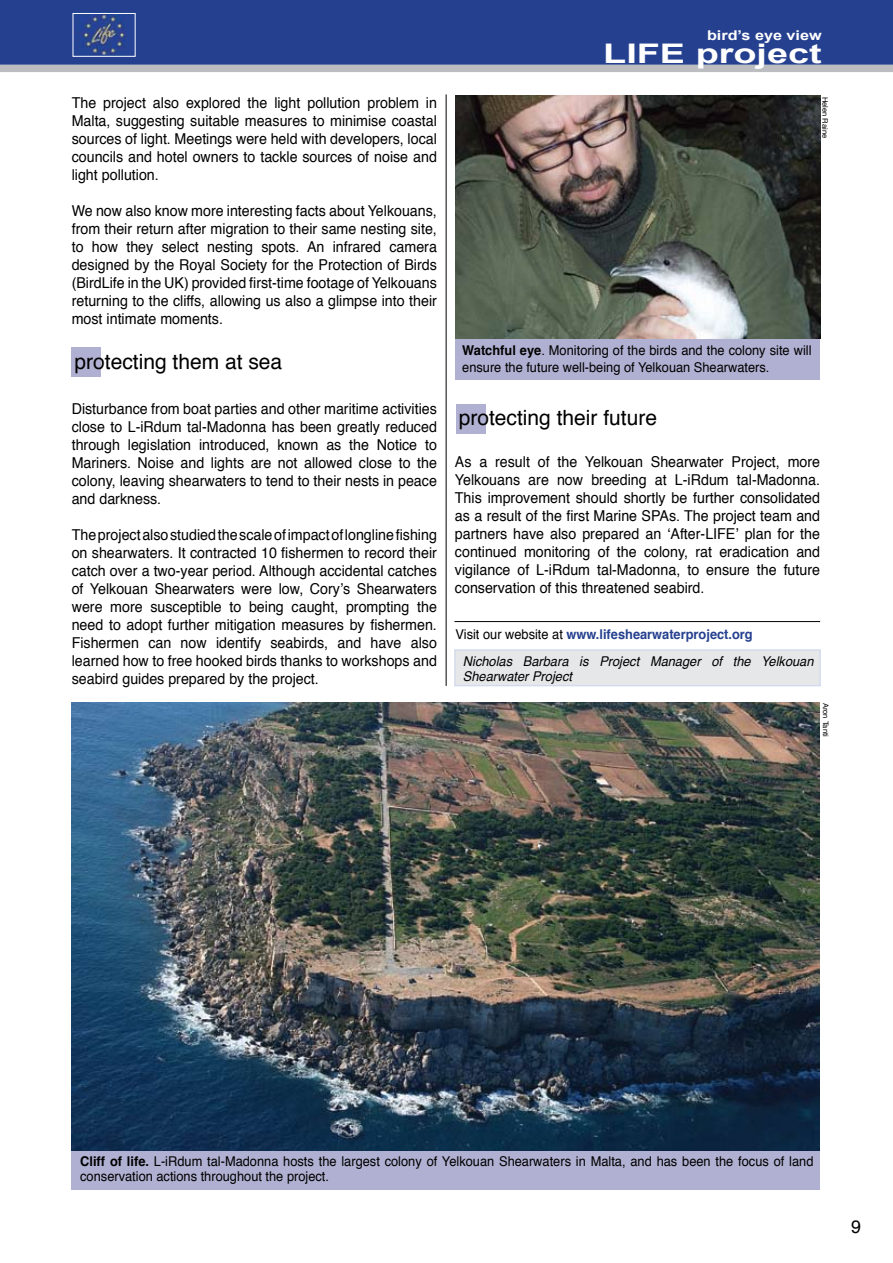
<style>
.page{position:relative;width:893px;height:1263px;background:#fff}
.page>*{position:absolute;margin:0;border:0;box-sizing:border-box;transform-origin:0 0}
.t1{font:700 27px "Arial";color:#fff;scale:1.4 1}
.t2{font:21px "Helvetica";color:#000}
.t3{font:18px "Helvetica";color:#000}
.t4{font:15px/18px "Helvetica";color:#000;text-align:justify;scale:.95 1}
.t5{font:13.5px/16.2px "Helvetica";color:#000;scale:.95 1}
.t6{font:italic 13.5px/15px "Helvetica";color:#000;scale:.95 1}
.t7{font:700 13.5px "Helvetica";color:#25408f;scale:.95 1}
.t8{font:700 13.5px "Arial";color:#fff;scale:1.2 1}
.t9{font:7.5px "Helvetica";color:#000}
.s1{font-weight:700}
.s2{font-weight:400;color:#000}
</style>
<div class="page">
<div style="left:72px;top:1127px;width:748px;height:63px;background:#b0b0d2"></div>
<div style="left:455px;top:317px;width:365px;height:63px;background:#b0b0d2"></div>
<div style="left:455px;top:650px;width:365px;height:36px;background:#e6e7e8;border:1px solid #c7d2eb"></div>
<hr style="left:446px;top:94px;width:1px;height:592px;background:#000">
<hr style="left:454px;top:621px;width:366px;height:1px;background:#000">
<div style="left:0;top:0;width:893px;height:66px;background:#25408f"></div>
<div style="left:0;top:65px;width:893px;height:7px;background:#bcbdc0"></div>
<div style="left:72px;top:347px;width:29px;height:30px;background:#b0b0d2"></div>
<div style="left:456px;top:404px;width:29px;height:30px;background:#b0b0d2"></div>
<img style="left:455px;top:95px;width:365px;height:243px">
<img style="left:72px;top:702px;width:748px;height:448px">
<img style="left:76px;top:15px;width:50px;height:40px">
<div style="left:73px;top:13px;width:63px;height:44px;border:1px solid #fff"></div>
<p class="t4" style="left:72px;top:94px;width:386px">The project also explored the light pollution problem in Malta, suggesting suitable measures to minimise coastal sources of light. Meetings were held with developers, local councils and hotel owners to tackle sources of noise and light pollution.</p>
<p class="t4" style="left:72px;top:202px;width:386px">We now also know more interesting facts about Yelkouans, from their return after migration to their same nesting site, to how they select nesting spots. An infrared camera designed by the Royal Society for the Protection of Birds (BirdLife in the UK) provided first-time footage of Yelkouans returning to the cliffs, allowing us also a glimpse into their most intimate moments.</p>
<h2 class="t2" style="left:74px;top:345px;width:209px">protecting them at sea</h2>
<p class="t4" style="left:72px;top:400px;width:386px">Disturbance from boat parties and other maritime activities close to L-iRdum tal-Madonna has been greatly reduced through legislation introduced, known as the Notice to Mariners. Noise and lights are not allowed close to the colony, leaving shearwaters to tend to their nests in peace and darkness.</p>
<p class="t4" style="left:72px;top:526px;width:386px">The project also studied the scale of impact of longline fishing on shearwaters. It contracted 10 fishermen to record their catch over a two-year period. Although accidental catches of Yelkouan Shearwaters were low, Cory’s Shearwaters were more susceptible to being caught, prompting the need to adopt further mitigation measures by fishermen.<br>Fishermen can now identify seabirds, and have also learned how to free hooked birds thanks to workshops and seabird guides prepared by the project.</p>
<p class="t8" style="left:707px;top:26px;width:97px">bird’s eye view</p>
<h1 class="t1" style="left:603px;top:36px;width:158px">LIFE project</h1>
<p class="t9" style="left:831px;top:97px;width:43px;rotate:90deg">Helen Raine</p>
<p class="t5" style="left:462px;top:343px;width:369px"><span class="s1">Watchful eye</span>. Monitoring of the birds and the colony site will ensure the future well-being of Yelkouan Shearwaters.</p>
<h2 class="t2" style="left:459px;top:402px;width:200px">protecting their future</h2>
<p class="t4" style="left:455px;top:453px;width:386px">As a result of the Yelkouan Shearwater Project, more Yelkouans are now breeding at L-iRdum tal-Madonna.<br>This improvement should shortly be further consolidated as a result of the first Marine SPAs. The project team and partners have also prepared an ‘After-LIFE’ plan for the continued monitoring of the colony, rat eradication and vigilance of L-iRdum tal-Madonna, to ensure the future conservation of this threatened seabird.</p>
<p class="t7" style="left:455px;top:624px;width:314px"><span class="s2">Visit our website at</span> www.lifeshearwaterproject.org</p>
<p class="t6" style="left:463px;top:654px;width:371px">Nicholas Barbara is Project Manager of the Yelkouan<br>Shearwater Project</p>
<p class="t9" style="left:831px;top:703px;width:35px;rotate:90deg">Aron Tanti</p>
<p class="t5" style="left:80px;top:1154px;width:773px;line-height:15px"><span class="s1">Cliff of life.</span> L-iRdum tal-Madonna hosts the largest colony of Yelkouan Shearwaters in Malta, and has been the focus of land conservation actions throughout the project.</p>
<p class="t3" style="left:851px;top:1212px;width:12px">9</p>
</div>
